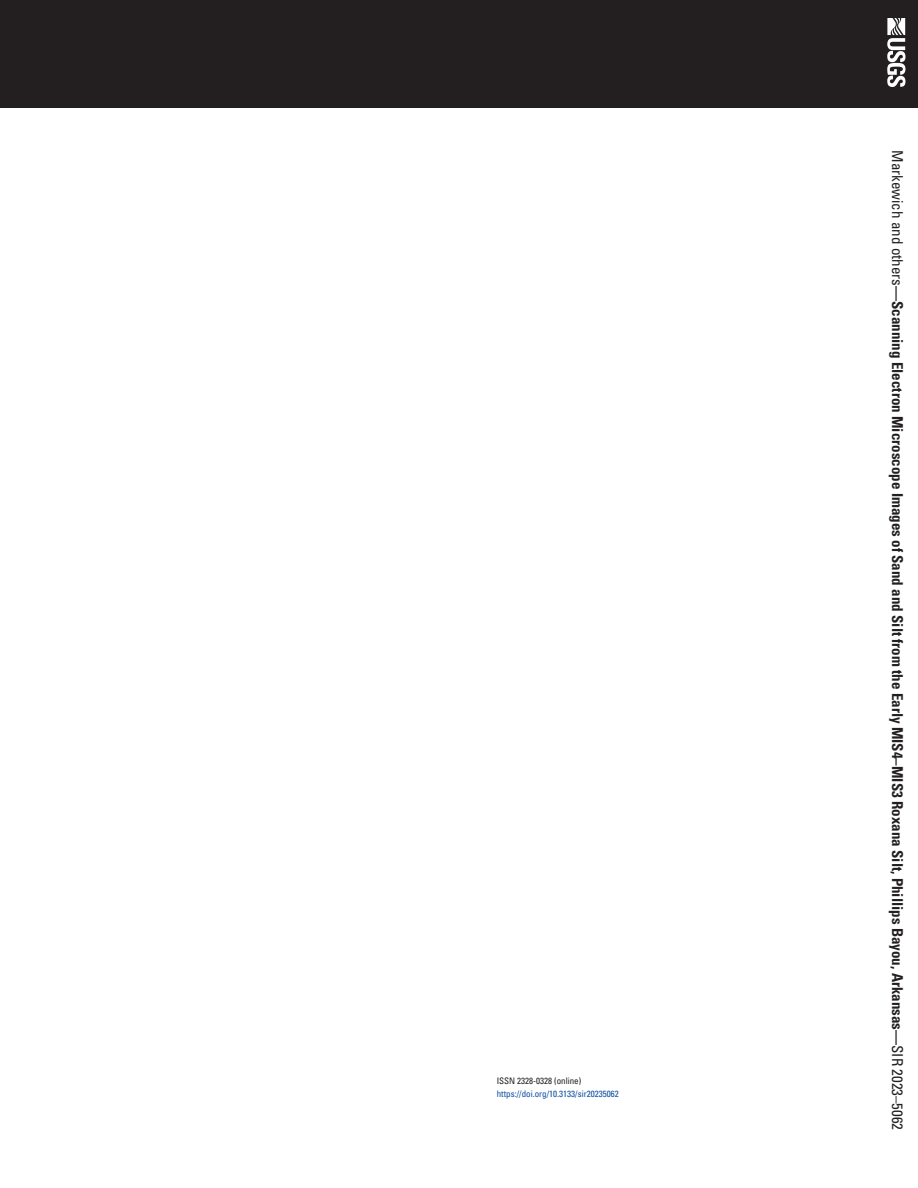
<style>
.page{position:relative;width:918px;height:1188px;background:#fff}
.page>*{position:absolute;margin:0;border:0;box-sizing:border-box;transform-origin:0 0}
.SpineTitle{font:700 condensed 15px "Univers";color:#231f20}
.DOI{font:condensed 9px "Univers";color:#0d4da1}
.ISSN{font:condensed 9px "Univers";color:#231f20}
.s1{font-weight:400}
</style>
<div class="page">
<div style="left:0;top:0;width:918px;height:108px;background:#231f20"></div>
<svg style="left:887px;top:18px;width:18px;height:69px"></svg>
<p class="ISSN" style="left:497px;top:1075px;width:86px">ISSN 2328-0328 (online)</p>
<p class="DOI" style="left:497px;top:1088px;width:123px">https://doi.org/10.3133/sir20235062</p>
<p class="SpineTitle" style="left:907px;top:150px;width:981px;rotate:90deg"><span class="s1">Markewich and others</span>—Scanning Electron Microscope Images of Sand and Silt from the Early MIS4–MIS3 Roxana Silt, Phillips Bayou, Arkansas—<span class="s1">SIR 2023–5062</span></p>
</div>
